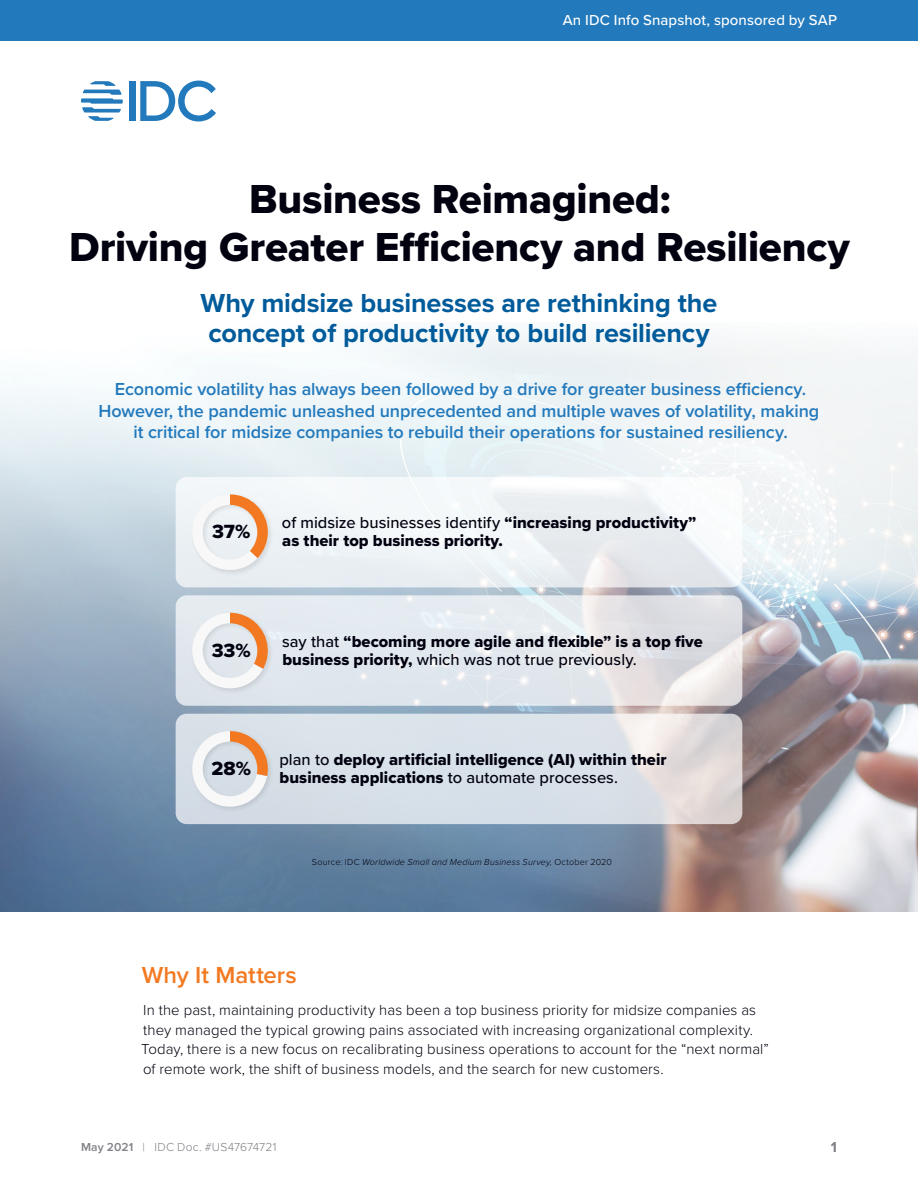
<style>
.page{position:relative;width:918px;height:1188px;background:#fff}
.page>*{position:absolute;margin:0;border:0;box-sizing:border-box;transform-origin:0 0}
.t1{font:42px/48px "Proxima Nova Extrabld";letter-spacing:-.005em;color:#01010f;text-align:center}
.t2{font:700 27px/30px "Proxima Nova";letter-spacing:-.005em;color:#005b9b}
.t3{font:600 24px "Proxima Nova";color:#f37921}
.t4{font:19.8px "Proxima Nova Extrabld";color:#01010f}
.t5{font:600 18px/21.6px "Proxima Nova";letter-spacing:-.005em;color:#2279bc;text-align:center}
.t6{font:16.5px/18px "Proxima Nova Extrabld";color:#01010f}
.t7{font:500 16.5px "Proxima Nova";color:#01010f}
.t8{font:300 15px/19.5px "Proxima Nova";letter-spacing:.005em;color:#01010f}
.t9{font:500 15px "Proxima Nova";letter-spacing:.005em;color:#fff}
.t10{font:700 15px "Proxima Nova";color:#808087}
.t11{font:300 12px "Proxima Nova";letter-spacing:.015em;color:#808087}
.t12{font:italic 300 9px "Proxima Nova";letter-spacing:.02em;color:#01010f}
.s1{font-family:"Proxima Nova Extrabld";font-weight:400}
.s2{font-family:"Proxima Nova";font-weight:500}
.s3{font-style:normal}
.s4{font-weight:600}
</style>
<div class="page">
<img style="left:0;top:40px;width:918px;height:872px">
<div style="left:176px;top:477px;width:566px;height:110px;background:linear-gradient(to bottom,#f7fafb,#e7ecf0);border-radius:11px"></div>
<div style="left:190px;top:492px;width:85px;height:85px;background:#eaeff3"></div>
<svg style="left:188px;top:494px;width:80px;height:80px"></svg>
<svg style="left:176px;top:595px;width:566px;height:111px;fill:#e2e8ed"></svg>
<div style="left:190px;top:610px;width:85px;height:85px;background:#000;opacity:.1"></div>
<svg style="left:192px;top:613px;width:81px;height:75px"></svg>
<svg style="left:176px;top:714px;width:566px;height:110px;fill:#d9e1e8"></svg>
<div style="left:190px;top:729px;width:85px;height:85px;background:#d3dce4"></div>
<svg style="left:189px;top:731px;width:79px;height:79px"></svg>
<div style="left:0;top:0;width:918px;height:40px;background:#2279bc"></div>
<div style="left:129px;top:81px;width:6px;height:40px;background:#2279bc"></div>
<svg style="left:140px;top:81px;width:76px;height:41px"></svg>
<svg style="left:81px;top:81px;width:42px;height:40px"></svg>
<p class="t9" style="left:563px;top:9px;width:276px">An IDC Info Snapshot, sponsored by SAP</p>
<h1 class="t1" style="left:69px;top:175px;width:782px">Business Reimagined:<br>Driving Greater Efficiency and Resiliency</h1>
<h2 class="t2" style="left:201px;top:287px;width:518px">Why midsize businesses are rethinking the concept of productivity to build resiliency</h2>
<p class="t5" style="left:98px;top:378px;width:723px">Economic volatility has always been followed by a drive for greater business efficiency.<br>However, the pandemic unleashed unprecedented and multiple waves of volatility, making it critical for midsize companies to rebuild their operations for sustained resiliency.</p>
<h3 class="t4" style="left:212px;top:517px;width:40px">37%</h3>
<p class="t7" style="left:282px;top:510px;width:416px">of midsize businesses identify <span class="s1">“increasing productivity”</span></p>
<p class="t6" style="left:282px;top:531px;width:222px">as their top business priority.</p>
<h3 class="t4" style="left:212px;top:635px;width:40px">33%</h3>
<p class="t6" style="left:282px;top:632px;width:422px"><span class="s2">say that</span> “becoming more agile and flexible” is a top five</p>
<p class="t7" style="left:282px;top:647px;width:356px"><span class="s1">business priority,</span> which was not true previously.</p>
<h3 class="t4" style="left:211px;top:754px;width:41px">28%</h3>
<p class="t6" style="left:279px;top:750px;width:389px"><span class="s2">plan to</span> deploy artificial intelligence (AI) within their business applications <span class="s2">to automate processes.</span></p>
<p class="t12" style="left:312px;top:855px;width:302px"><span class="s3">Source: IDC</span> Worldwide Small and Medium Business Survey, <span class="s3">October 2020</span></p>
<h3 class="t3" style="left:142px;top:958px;width:156px">Why It Matters</h3>
<p class="t8" style="left:141px;top:1000px;width:629px">In the past, maintaining productivity has been a top business priority for midsize companies as they managed the typical growing pains associated with increasing organizational complexity.<br>Today, there is a new focus on recalibrating business operations to account for the “next normal” of remote work, the shift of business models, and the search for new customers.</p>
<p class="t11" style="left:81px;top:1138px;width:197px"><span class="s4">May 2021</span> | IDC Doc. #US47674721</p>
<p class="t10" style="left:831px;top:1136px;width:8px">1</p>
</div>
